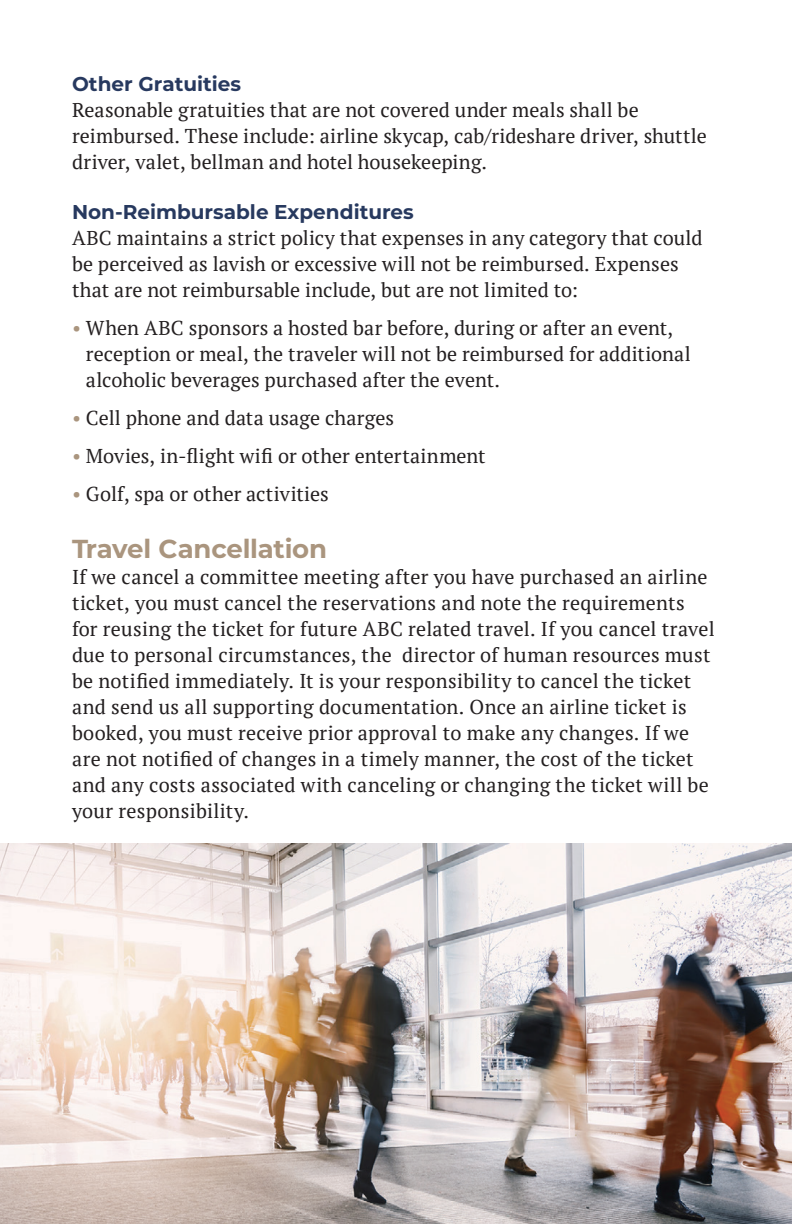
<style>
.page{position:relative;width:792px;height:1224px;background:#fff}
.page>*{position:absolute;margin:0;border:0;box-sizing:border-box;transform-origin:0 0}
.t1{font:700 26px "Montserrat";letter-spacing:-.01em;color:#aa957e}
.t2{font:20px/26px "PT Serif";letter-spacing:.01em;color:#231f20}
.t3{font:700 20px "Montserrat";color:#27395f}
.s1{color:#aa957e}
</style>
<div class="page">
<img style="left:0;top:843px;width:792px;height:381px">
<p class="t3" style="left:72px;top:70px;width:171px">Other Gratuities</p>
<p class="t2" style="left:72px;top:97px;width:636px">Reasonable gratuities that are not covered under meals shall be reimbursed. These include: airline skycap, cab/rideshare driver, shuttle driver, valet, bellman and hotel housekeeping.</p>
<p class="t3" style="left:72px;top:198px;width:343px">Non-Reimbursable Expenditures</p>
<p class="t2" style="left:72px;top:225px;width:632px">ABC maintains a strict policy that expenses in any category that could be perceived as lavish or excessive will not be reimbursed. Expenses that are not reimbursable include, but are not limited to:</p>
<p class="t2" style="left:86px;top:315px;width:606px;text-indent:-14px"><span class="s1">•</span> When ABC sponsors a hosted bar before, during or after an event, reception or meal, the traveler will not be reimbursed for additional alcoholic beverages purchased after the event.</p>
<p class="t2" style="left:72px;top:405px;width:324px"><span class="s1">•</span> Cell phone and data usage charges</p>
<p class="t2" style="left:72px;top:443px;width:415px"><span class="s1">•</span> Movies, in-flight wifi or other entertainment</p>
<p class="t2" style="left:72px;top:481px;width:258px"><span class="s1">•</span> Golf, spa or other activities</p>
<h1 class="t1" style="left:72px;top:530px;width:257px">Travel Cancellation</h1>
<p class="t2" style="left:72px;top:564px;width:644px">If we cancel a committee meeting after you have purchased an airline ticket, you must cancel the reservations and note the requirements for reusing the ticket for future ABC related travel. If you cancel travel due to personal circumstances, the director of human resources must be notified immediately. It is your responsibility to cancel the ticket and send us all supporting documentation. Once an airline ticket is booked, you must receive prior approval to make any changes. If we are not notified of changes in a timely manner, the cost of the ticket and any costs associated with canceling or changing the ticket will be your responsibility.</p>
</div>
